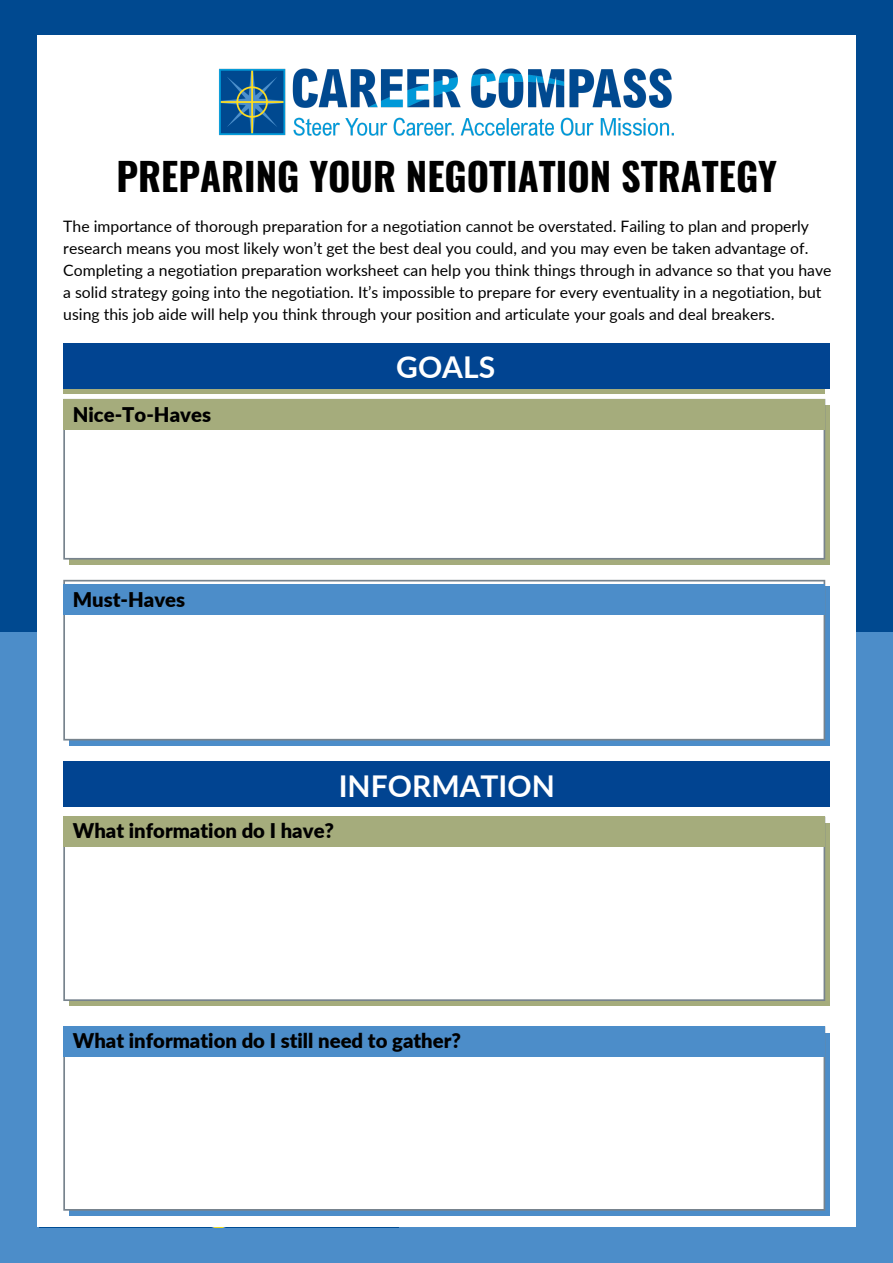
<style>
.page{position:relative;width:893px;height:1263px;background:#4c8dc9}
.page>*{position:absolute;margin:0;border:0;box-sizing:border-box;transform-origin:0 0}
.t1{font:700 38.25px "Oswald";color:#000}
.t2{font:700 30px "Lato";color:#fff}
.t3{font:900 20.25px "Lato";color:#000}
.t4{font:15.75px/22px "Lato";color:#000}
</style>
<div class="page">
<div style="left:0;top:0;width:893px;height:632px;background:#004990"></div>
<div style="left:37px;top:36px;width:819px;height:1191px;background:#fff"></div>
<img style="left:219px;top:68px;width:455px;height:68px">
<div style="left:63px;top:363px;width:761px;height:31px;background:#a5ac7c"></div>
<div style="left:70px;top:405px;width:760px;height:159px;background:#a5ac7c"></div>
<div style="left:63px;top:399px;width:762px;height:161px;background:#fff"></div>
<div style="left:63px;top:344px;width:767px;height:45px;background:#014491"></div>
<svg style="left:70px;top:586px;width:760px;height:159px;background:#508bc2"></svg>
<svg style="left:63px;top:580px;width:762px;height:160px"></svg>
<div style="left:70px;top:823px;width:760px;height:183px;background:#a5ac7c"></div>
<div style="left:63px;top:817px;width:762px;height:184px;background:#fff"></div>
<div style="left:63px;top:817px;width:761px;height:30px;background:#a5ac7c"></div>
<div style="left:63px;top:761px;width:767px;height:46px;background:#014491"></div>
<div style="left:70px;top:1033px;width:760px;height:182px;background:#4c8dc9"></div>
<div style="left:63px;top:1026px;width:762px;height:185px;background:#fff"></div>
<div style="left:63px;top:1026px;width:761px;height:31px;background:#4c8dc9"></div>
<div style="left:63px;top:399px;width:761px;height:30px;background:#a5ac7c"></div>
<div style="left:63px;top:584px;width:761px;height:30px;background:#4c8dc9"></div>
<p class="t1" style="left:116px;top:147px;width:662px">PREPARING YOUR NEGOTIATION STRATEGY</p>
<p class="t4" style="left:63px;top:215px;width:769px">The importance of thorough preparation for a negotiation cannot be overstated. Failing to plan and properly research means you most likely won’t get the best deal you could, and you may even be taken advantage of.<br>Completing a negotiation preparation worksheet can help you think things through in advance so that you have a solid strategy going into the negotiation. It’s impossible to prepare for every eventuality in a negotiation, but using this job aide will help you think through your position and articulate your goals and deal breakers.</p>
<p class="t3" style="left:73px;top:402px;width:140px">Nice-To-Haves</p>
<p class="t3" style="left:73px;top:587px;width:114px">Must-Haves</p>
<p class="t2" style="left:396px;top:349px;width:100px">GOALS</p>
<p class="t2" style="left:339px;top:767px;width:218px">INFORMATION</p>
<p class="t3" style="left:73px;top:818px;width:263px">What information do I have?</p>
<p class="t3" style="left:73px;top:1028px;width:390px">What information do I still need to gather?</p>
</div>
